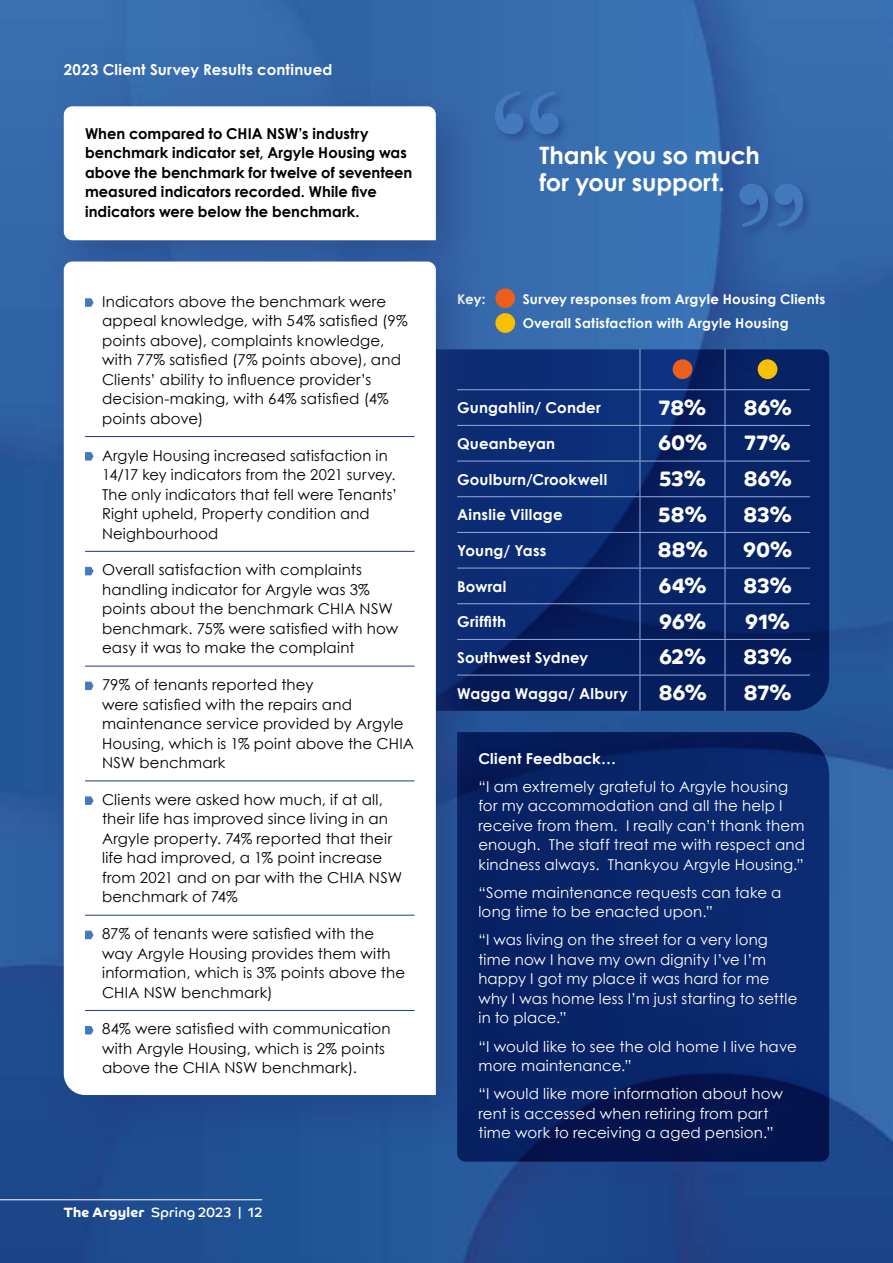
<style>
.page{position:relative;width:893px;height:1263px;background:#fff}
.page>*{position:absolute;margin:0;border:0;box-sizing:border-box;transform-origin:0 0}
.t1{font:700 24px/27px "Century Gothic";letter-spacing:-.01em;color:#fff}
.t2{font:700 21px "Co Headline";color:#fff}
.t3{font:15px/19.5px "Century Gothic";letter-spacing:.01em;color:#000}
.t4{font:15px/19.5px "Century Gothic";letter-spacing:.01em;color:#fff}
.t5{font:700 15px/19.5px "Century Gothic";color:#000}
.t6{font:700 15px "Century Gothic";letter-spacing:.01em;color:#fff}
.t7{font:700 13.5px/24.8px "Century Gothic";letter-spacing:.02em;color:#fff}
.t8{font:13.5px "Co Headline";letter-spacing:.015em;color:#fff}
.s1{font-weight:700}
</style>
<div class="page">
<img style="left:0;top:0;width:893px;height:1263px">
<img style="left:489px;top:349px;width:340px;height:362px">
<hr style="left:0;top:1199px;width:262px;height:1px;background:#fff">
<div style="left:45px;top:43px;width:336px;height:84px;background:#376bad"></div>
<div style="left:495px;top:288px;width:20px;height:20px;background:#eb5e1b;border-radius:50%"></div>
<div style="left:495px;top:313px;width:20px;height:20px;background:#f7c000;border-radius:50%"></div>
<div style="left:40px;top:83px;width:449px;height:210px;background:#22397e;opacity:.5"></div>
<svg style="left:64px;top:106px;width:372px;height:132px"></svg>
<div style="left:40px;top:238px;width:449px;height:911px;background:#22397e;opacity:.5"></div>
<svg style="left:64px;top:261px;width:372px;height:834px"></svg>
<hr style="left:85px;top:436px;width:330px;height:1px;background:#22397e">
<hr style="left:85px;top:551px;width:330px;height:1px;background:#22397e">
<hr style="left:85px;top:666px;width:330px;height:1px;background:#22397e">
<hr style="left:85px;top:780px;width:330px;height:1px;background:#22397e">
<hr style="left:85px;top:915px;width:330px;height:1px;background:#22397e">
<hr style="left:85px;top:1010px;width:330px;height:1px;background:#22397e">
<svg style="left:85px;top:298px;width:9px;height:9px"></svg>
<svg style="left:85px;top:452px;width:9px;height:9px"></svg>
<svg style="left:85px;top:567px;width:9px;height:8px"></svg>
<svg style="left:85px;top:682px;width:9px;height:8px"></svg>
<svg style="left:85px;top:796px;width:9px;height:9px"></svg>
<svg style="left:85px;top:931px;width:9px;height:8px"></svg>
<svg style="left:85px;top:1026px;width:9px;height:8px"></svg>
<hr style="left:640px;top:390px;width:1px;height:35px;background:#97abd9">
<hr style="left:725px;top:390px;width:1px;height:35px;background:#97abd9">
<hr style="left:457px;top:425px;width:183px;height:1px;background:#97abd9">
<hr style="left:640px;top:425px;width:85px;height:1px;background:#97abd9">
<hr style="left:640px;top:426px;width:1px;height:35px;background:#97abd9">
<hr style="left:725px;top:425px;width:85px;height:1px;background:#97abd9">
<hr style="left:725px;top:426px;width:1px;height:35px;background:#97abd9">
<hr style="left:457px;top:461px;width:183px;height:1px;background:#97abd9">
<hr style="left:640px;top:461px;width:85px;height:1px;background:#97abd9">
<hr style="left:640px;top:461px;width:1px;height:35px;background:#97abd9">
<hr style="left:725px;top:461px;width:85px;height:1px;background:#97abd9">
<hr style="left:725px;top:461px;width:1px;height:35px;background:#97abd9">
<hr style="left:457px;top:496px;width:183px;height:1px;background:#97abd9">
<hr style="left:640px;top:496px;width:85px;height:1px;background:#97abd9">
<hr style="left:640px;top:497px;width:1px;height:35px;background:#97abd9">
<hr style="left:725px;top:496px;width:85px;height:1px;background:#97abd9">
<hr style="left:725px;top:497px;width:1px;height:35px;background:#97abd9">
<hr style="left:457px;top:532px;width:183px;height:1px;background:#97abd9">
<hr style="left:640px;top:532px;width:85px;height:1px;background:#97abd9">
<hr style="left:640px;top:533px;width:1px;height:35px;background:#97abd9">
<hr style="left:725px;top:532px;width:85px;height:1px;background:#97abd9">
<hr style="left:725px;top:533px;width:1px;height:35px;background:#97abd9">
<hr style="left:640px;top:349px;width:1px;height:40px;background:#97abd9">
<hr style="left:725px;top:349px;width:1px;height:40px;background:#97abd9">
<hr style="left:457px;top:389px;width:183px;height:1px;background:#97abd9">
<hr style="left:640px;top:389px;width:85px;height:1px;background:#97abd9">
<hr style="left:725px;top:389px;width:85px;height:1px;background:#97abd9">
<hr style="left:457px;top:568px;width:183px;height:1px;background:#97abd9">
<hr style="left:640px;top:568px;width:85px;height:1px;background:#97abd9">
<hr style="left:640px;top:568px;width:1px;height:35px;background:#97abd9">
<hr style="left:725px;top:568px;width:85px;height:1px;background:#97abd9">
<hr style="left:725px;top:568px;width:1px;height:35px;background:#97abd9">
<hr style="left:457px;top:603px;width:183px;height:1px;background:#97abd9">
<hr style="left:640px;top:603px;width:85px;height:1px;background:#97abd9">
<hr style="left:640px;top:604px;width:1px;height:35px;background:#97abd9">
<hr style="left:725px;top:603px;width:85px;height:1px;background:#97abd9">
<hr style="left:725px;top:604px;width:1px;height:35px;background:#97abd9">
<hr style="left:457px;top:639px;width:183px;height:1px;background:#97abd9">
<hr style="left:640px;top:639px;width:85px;height:1px;background:#97abd9">
<hr style="left:640px;top:640px;width:1px;height:35px;background:#97abd9">
<hr style="left:725px;top:639px;width:85px;height:1px;background:#97abd9">
<hr style="left:725px;top:640px;width:1px;height:35px;background:#97abd9">
<hr style="left:457px;top:675px;width:183px;height:1px;background:#97abd9">
<hr style="left:640px;top:675px;width:85px;height:1px;background:#97abd9">
<hr style="left:640px;top:675px;width:1px;height:36px;background:#97abd9">
<hr style="left:725px;top:675px;width:85px;height:1px;background:#97abd9">
<hr style="left:725px;top:675px;width:1px;height:36px;background:#97abd9">
<div style="left:673px;top:359px;width:19px;height:20px;background:#eb5e1b;border-radius:50%"></div>
<div style="left:758px;top:359px;width:19px;height:20px;background:#f7c000;border-radius:50%"></div>
<div style="left:493px;top:89px;width:76px;height:56px;background:#22397e;opacity:.5"></div>
<svg style="left:495px;top:91px;width:64px;height:43px;background:#3c6eb1"></svg>
<div style="left:737px;top:182px;width:77px;height:55px;background:#3263a6"></div>
<svg style="left:739px;top:184px;width:64px;height:43px"></svg>
<div style="left:459px;top:732px;width:396px;height:459px;background:#22397e;opacity:.5"></div>
<p class="t6" style="left:64px;top:60px;width:270px">2023 Client Survey Results continued</p>
<p class="t5" style="left:85px;top:123px;width:329px">When compared to CHIA NSW’s industry benchmark indicator set, Argyle Housing was above the benchmark for twelve of seventeen measured indicators recorded. While five indicators were below the benchmark.</p>
<p class="t3" style="left:102px;top:291px;width:307px">Indicators above the benchmark were appeal knowledge, with 54% satisfied (9% points above), complaints knowledge, with 77% satisfied (7% points above), and Clients’ ability to influence provider’s decision-making, with 64% satisfied (4% points above)</p>
<p class="t3" style="left:102px;top:445px;width:297px">Argyle Housing increased satisfaction in 14/17 key indicators from the 2021 survey.<br>The only indicators that fell were Tenants’ Right upheld, Property condition and Neighbourhood</p>
<p class="t3" style="left:102px;top:560px;width:298px">Overall satisfaction with complaints handling indicator for Argyle was 3% points about the benchmark CHIA NSW benchmark. 75% were satisfied with how easy it was to make the complaint</p>
<p class="t3" style="left:102px;top:675px;width:314px">79% of tenants reported they<br>were satisfied with the repairs and maintenance service provided by Argyle<br>Housing, which is 1% point above the CHIA<br>NSW benchmark</p>
<p class="t3" style="left:102px;top:789px;width:302px">Clients were asked how much, if at all, their life has improved since living in an Argyle property. 74% reported that their life had improved, a 1% point increase from 2021 and on par with the CHIA NSW benchmark of 74%</p>
<p class="t3" style="left:102px;top:924px;width:305px">87% of tenants were satisfied with the way Argyle Housing provides them with information, which is 3% points above the CHIA NSW benchmark)</p>
<p class="t3" style="left:102px;top:1019px;width:290px">84% were satisfied with communication with Argyle Housing, which is 2% points above the CHIA NSW benchmark).</p>
<p class="t8" style="left:64px;top:1204px;width:200px"><span class="s1">The Argyler</span> Spring 2023 | 12</p>
<h1 class="t1" style="left:539px;top:141px;width:222px">Thank you so much for your support.</h1>
<p class="t7" style="left:457px;top:286px;width:30px">Key:</p>
<p class="t7" style="left:523px;top:286px;width:304px">Survey responses from Argyle Housing Clients<br>Overall Satisfaction with Argyle Housing</p>
<p class="t6" style="left:457px;top:398px;width:145px">Gungahlin/ Conder</p>
<h2 class="t2" style="left:659px;top:395px;width:49px">78%</h2>
<h2 class="t2" style="left:743px;top:395px;width:50px">86%</h2>
<p class="t6" style="left:457px;top:434px;width:100px">Queanbeyan</p>
<h2 class="t2" style="left:658px;top:431px;width:50px">60%</h2>
<h2 class="t2" style="left:745px;top:431px;width:47px">77%</h2>
<p class="t6" style="left:457px;top:470px;width:152px">Goulburn/Crookwell</p>
<h2 class="t2" style="left:659px;top:467px;width:48px">53%</h2>
<h2 class="t2" style="left:743px;top:467px;width:50px">86%</h2>
<p class="t6" style="left:457px;top:505px;width:107px">Ainslie Village</p>
<h2 class="t2" style="left:658px;top:502px;width:50px">58%</h2>
<h2 class="t2" style="left:743px;top:502px;width:50px">83%</h2>
<p class="t6" style="left:457px;top:541px;width:91px">Young/ Yass</p>
<h2 class="t2" style="left:657px;top:538px;width:52px">88%</h2>
<h2 class="t2" style="left:743px;top:538px;width:50px">90%</h2>
<p class="t6" style="left:457px;top:577px;width:51px">Bowral</p>
<h2 class="t2" style="left:659px;top:574px;width:49px">64%</h2>
<h2 class="t2" style="left:743px;top:574px;width:50px">83%</h2>
<p class="t6" style="left:457px;top:612px;width:51px">Griffith</p>
<h2 class="t2" style="left:659px;top:609px;width:48px">96%</h2>
<h2 class="t2" style="left:745px;top:609px;width:46px">91%</h2>
<p class="t6" style="left:457px;top:648px;width:133px">Southwest Sydney</p>
<h2 class="t2" style="left:659px;top:645px;width:48px">62%</h2>
<h2 class="t2" style="left:743px;top:645px;width:50px">83%</h2>
<p class="t6" style="left:457px;top:684px;width:172px">Wagga Wagga/ Albury</p>
<h2 class="t2" style="left:658px;top:681px;width:50px">86%</h2>
<h2 class="t2" style="left:744px;top:681px;width:49px">87%</h2>
<p class="t6" style="left:478px;top:749px;width:139px">Client Feedback…</p>
<p class="t4" style="left:478px;top:776px;width:328px">“I am extremely grateful to Argyle housing for my accommodation and all the help I receive from them. I really can’t thank them enough. The staff treat me with respect and kindness always. Thankyou Argyle Housing.”</p>
<p class="t4" style="left:478px;top:882px;width:305px">“Some maintenance requests can take a long time to be enacted upon.”</p>
<p class="t4" style="left:478px;top:930px;width:320px">“I was living on the street for a very long time now I have my own dignity I’ve I’m happy I got my place it was hard for me why I was home less I’m just starting to settle in to place.”</p>
<p class="t4" style="left:478px;top:1036px;width:320px">“I would like to see the old home I live have more maintenance.”</p>
<p class="t4" style="left:478px;top:1083px;width:306px">“I would like more information about how rent is accessed when retiring from part time work to receiving a aged pension.”</p>
</div>
